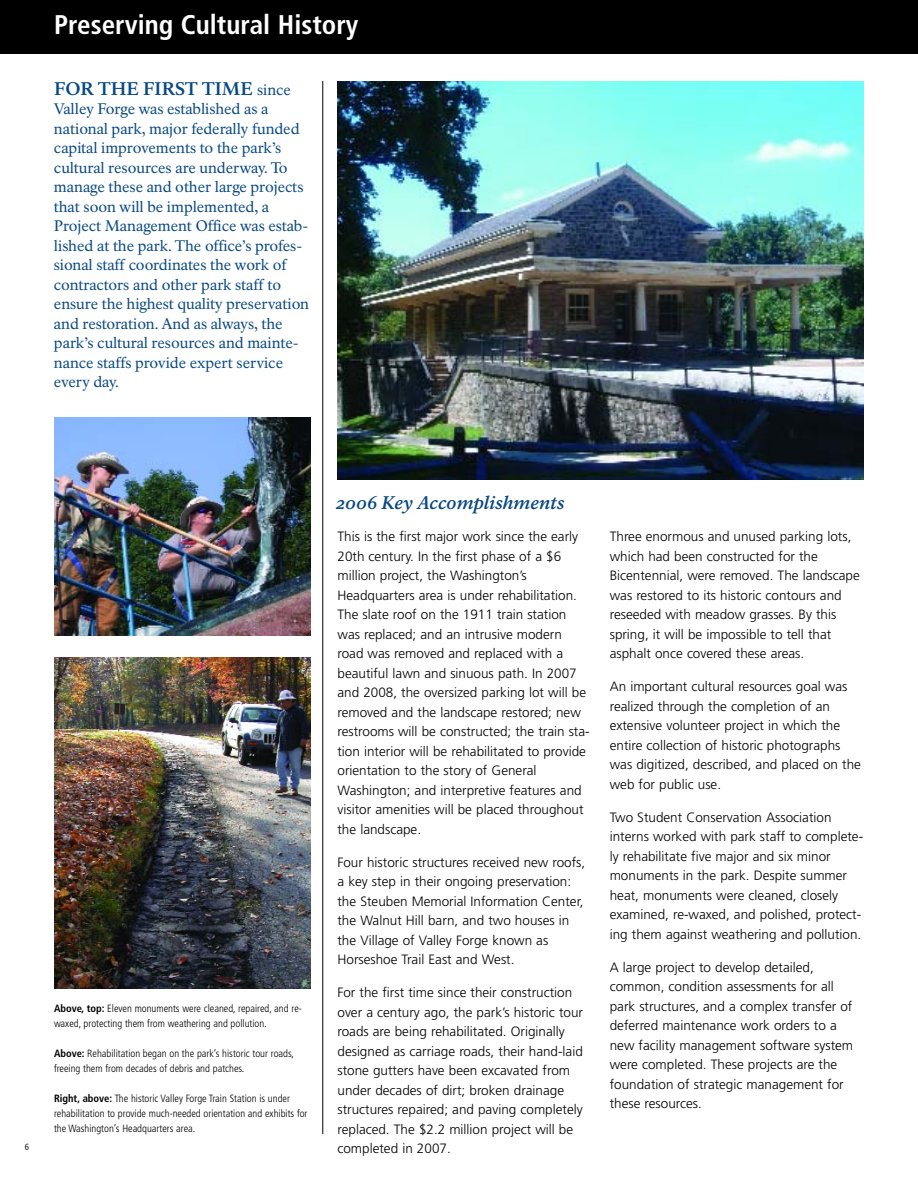
<style>
.page{position:relative;width:918px;height:1188px;background:#fff}
.page>*{position:absolute;margin:0;border:0;box-sizing:border-box;transform-origin:0 0}
.t1{font:700 condensed 27px "Frutiger";color:#fff}
.t2{font:italic 700 18px "NPS Rawlinson";color:#084882}
.t3{font:700 18px "NPS Rawlinson";color:#084882}
.t4{font:15px/19.5px "NPS Rawlinson";color:#084882}
.t5{font:300 13.5px/19.5px "Frutiger";color:#000}
.t6{font:300 condensed 10.5px/15px "Frutiger";color:#000}
.t7{font:condensed 9px "Frutiger";color:#231f20}
.s1{font-weight:400;font-size:15px}
.s2{font-weight:700}
</style>
<div class="page">
<div style="left:0;top:0;width:918px;height:54px;background:#000"></div>
<img style="left:54px;top:418px;width:256px;height:217px">
<img style="left:54px;top:658px;width:256px;height:331px">
<img style="left:338px;top:81px;width:526px;height:398px">
<hr style="left:323px;top:81px;width:1px;height:1053px;background:#000">
<h1 class="t1" style="left:54px;top:14px;width:306px">Preserving Cultural History</h1>
<h2 class="t3" style="left:54px;top:81px;width:238px">FOR THE FIRST TIME <span class="s1">since</span></h2>
<p class="t4" style="left:54px;top:100px;width:257px">Valley Forge was established as a national park, major federally funded capital improvements to the park’s cultural resources are underway. To manage these and other large projects that soon will be implemented, a Project Management Office was estab&shy;lished at the park. The office’s profes&shy;sional staff coordinates the work of contractors and other park staff to ensure the highest quality preservation and restoration. And as always, the park’s cultural resources and mainte&shy;nance staffs provide expert service every day.</p>
<p class="t7" style="left:25px;top:1143px;width:6px">6</p>
<p class="t6" style="left:54px;top:1001px;width:249px"><span class="s2">Above, top:</span> Eleven monuments were cleaned, repaired, and re&shy;waxed, protecting them from weathering and pollution.</p>
<p class="t6" style="left:54px;top:1046px;width:242px"><span class="s2">Above:</span> Rehabilitation began on the park’s historic tour roads, freeing them from decades of debris and patches.</p>
<p class="t6" style="left:54px;top:1091px;width:255px"><span class="s2">Right, above:</span> The historic Valley Forge Train Station is under rehabilitation to provide much-needed orientation and exhibits for the Washington’s Headquarters area.</p>
<h2 class="t2" style="left:336px;top:496px;width:230px">2006 Key Accomplishments</h2>
<p class="t5" style="left:338px;top:528px;width:254px">This is the first major work since the early 20th century. In the first phase of a $6 million project, the Washington’s Headquarters area is under rehabilitation.<br>The slate roof on the 1911 train station was replaced; and an intrusive modern road was removed and replaced with a beautiful lawn and sinuous path. In 2007 and 2008, the oversized parking lot will be removed and the landscape restored; new restrooms will be constructed; the train sta&shy;tion interior will be rehabilitated to provide orientation to the story of General Washington; and interpretive features and visitor amenities will be placed throughout the landscape.</p>
<p class="t5" style="left:338px;top:853px;width:249px">Four historic structures received new roofs, a key step in their ongoing preservation: the Steuben Memorial Information Center, the Walnut Hill barn, and two houses in the Village of Valley Forge known as Horseshoe Trail East and West.</p>
<p class="t5" style="left:338px;top:984px;width:247px">For the first time since their construction over a century ago, the park’s historic tour roads are being rehabilitated. Originally designed as carriage roads, their hand-laid stone gutters have been excavated from under decades of dirt; broken drainage structures repaired; and paving completely replaced. The $2.2 million project will be completed in 2007.</p>
<p class="t5" style="left:610px;top:528px;width:252px">Three enormous and unused parking lots, which had been constructed for the Bicentennial, were removed. The landscape was restored to its historic contours and reseeded with meadow grasses. By this spring, it will be impossible to tell that asphalt once covered these areas.</p>
<p class="t5" style="left:610px;top:678px;width:253px">An important cultural resources goal was realized through the completion of an extensive volunteer project in which the entire collection of historic photographs was digitized, described, and placed on the web for public use.</p>
<p class="t5" style="left:610px;top:808px;width:255px">Two Student Conservation Association interns worked with park staff to complete&shy;ly rehabilitate five major and six minor monuments in the park. Despite summer heat, monuments were cleaned, closely examined, re-waxed, and polished, protect&shy;ing them against weathering and pollution.</p>
<p class="t5" style="left:610px;top:958px;width:245px">A large project to develop detailed, common, condition assessments for all park structures, and a complex transfer of deferred maintenance work orders to a new facility management software system were completed. These projects are the foundation of strategic management for these resources.</p>
</div>
